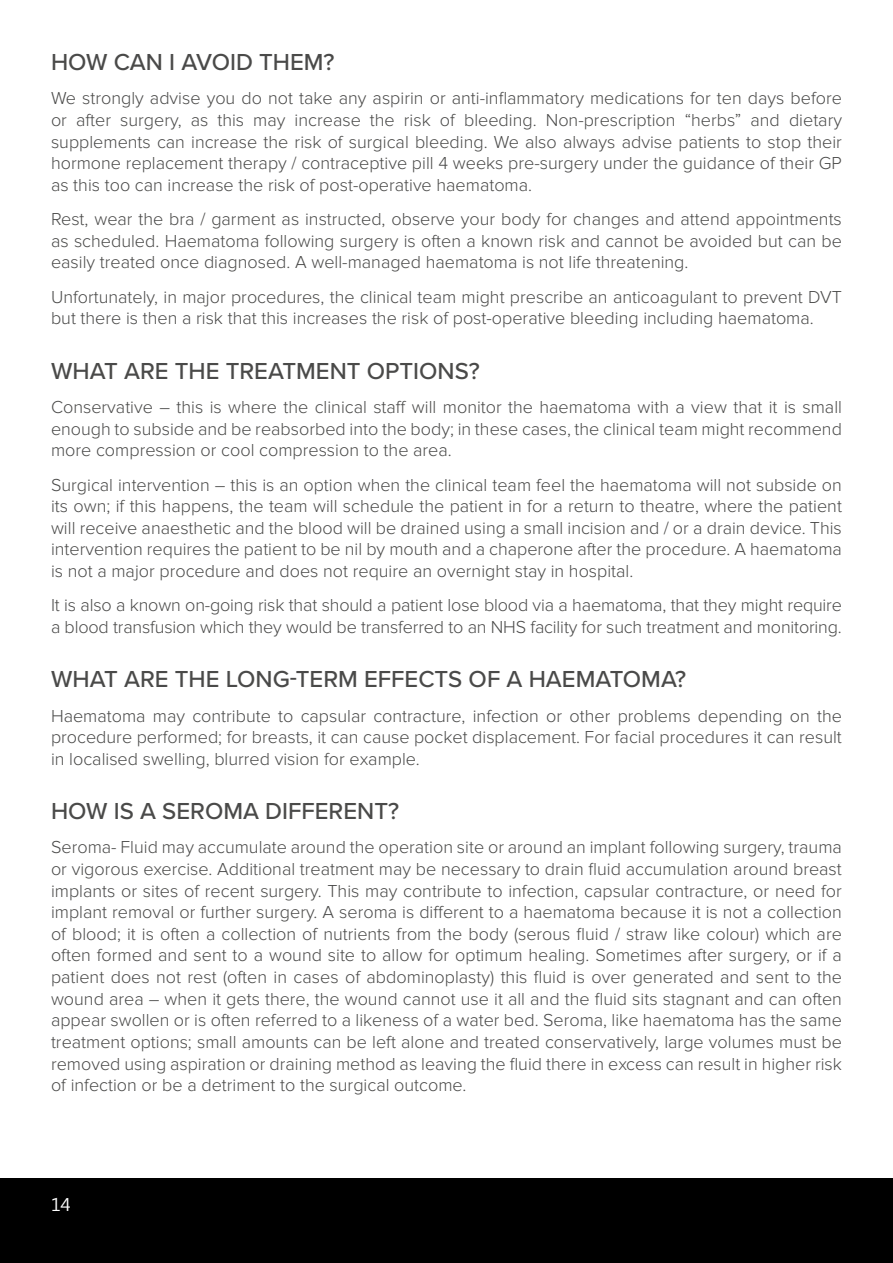
<style>
.page{position:relative;width:893px;height:1263px;background:#fff}
.page>*{position:absolute;margin:0;border:0;box-sizing:border-box;transform-origin:0 0}
.t1{font:500 24px "Proxima Nova";color:#4a4a49}
.t2{font:300 18px/21.6px "Proxima Nova";color:#4a4a49;text-align:justify}
.t3{font:18px "Malgun Gothic";color:#fff}
</style>
<div class="page">
<div style="left:0;top:1178px;width:893px;height:85px;background:#000"></div>
<h1 class="t1" style="left:51px;top:44px;width:285px">HOW CAN I AVOID THEM?</h1>
<p class="t2" style="left:51px;top:88px;width:792px">We strongly advise you do not take any aspirin or anti-inflammatory medications for ten days before or after surgery, as this may increase the risk of bleeding. Non-prescription “herbs” and dietary supplements can increase the risk of surgical bleeding. We also always advise patients to stop their hormone replacement therapy / contraceptive pill 4 weeks pre-surgery under the guidance of their GP as this too can increase the risk of post-operative haematoma.</p>
<p class="t2" style="left:51px;top:209px;width:792px">Rest, wear the bra / garment as instructed, observe your body for changes and attend appointments as scheduled. Haematoma following surgery is often a known risk and cannot be avoided but can be easily treated once diagnosed. A well-managed haematoma is not life threatening.</p>
<p class="t2" style="left:51px;top:286px;width:792px">Unfortunately, in major procedures, the clinical team might prescribe an anticoagulant to prevent DVT but there is then a risk that this increases the risk of post-operative bleeding including haematoma.</p>
<h1 class="t1" style="left:51px;top:353px;width:430px">WHAT ARE THE TREATMENT OPTIONS?</h1>
<p class="t2" style="left:51px;top:396px;width:792px">Conservative – this is where the clinical staff will monitor the haematoma with a view that it is small enough to subside and be reabsorbed into the body; in these cases, the clinical team might recommend more compression or cool compression to the area.</p>
<p class="t2" style="left:51px;top:474px;width:792px">Surgical intervention – this is an option when the clinical team feel the haematoma will not subside on its own; if this happens, the team will schedule the patient in for a return to theatre, where the patient will receive anaesthetic and the blood will be drained using a small incision and / or a drain device. This intervention requires the patient to be nil by mouth and a chaperone after the procedure. A haematoma is not a major procedure and does not require an overnight stay in hospital.</p>
<p class="t2" style="left:51px;top:595px;width:792px">It is also a known on-going risk that should a patient lose blood via a haematoma, that they might require a blood transfusion which they would be transferred to an NHS facility for such treatment and monitoring.</p>
<h1 class="t1" style="left:51px;top:661px;width:637px">WHAT ARE THE LONG-TERM EFFECTS OF A HAEMATOMA?</h1>
<p class="t2" style="left:51px;top:705px;width:792px">Haematoma may contribute to capsular contracture, infection or other problems depending on the procedure performed; for breasts, it can cause pocket displacement. For facial procedures it can result in localised swelling, blurred vision for example.</p>
<h1 class="t1" style="left:51px;top:793px;width:350px">HOW IS A SEROMA DIFFERENT?</h1>
<p class="t2" style="left:51px;top:837px;width:792px">Seroma- Fluid may accumulate around the operation site or around an implant following surgery, trauma or vigorous exercise. Additional treatment may be necessary to drain fluid accumulation around breast implants or sites of recent surgery. This may contribute to infection, capsular contracture, or need for implant removal or further surgery. A seroma is different to a haematoma because it is not a collection of blood; it is often a collection of nutrients from the body (serous fluid / straw like colour) which are often formed and sent to a wound site to allow for optimum healing. Sometimes after surgery, or if a patient does not rest (often in cases of abdominoplasty) this fluid is over generated and sent to the wound area – when it gets there, the wound cannot use it all and the fluid sits stagnant and can often appear swollen or is often referred to a likeness of a water bed. Seroma, like haematoma has the same treatment options; small amounts can be left alone and treated conservatively, large volumes must be removed using aspiration or draining method as leaving the fluid there in excess can result in higher risk of infection or be a detriment to the surgical outcome.</p>
<p class="t3" style="left:51px;top:1194px;width:21px">14</p>
</div>
